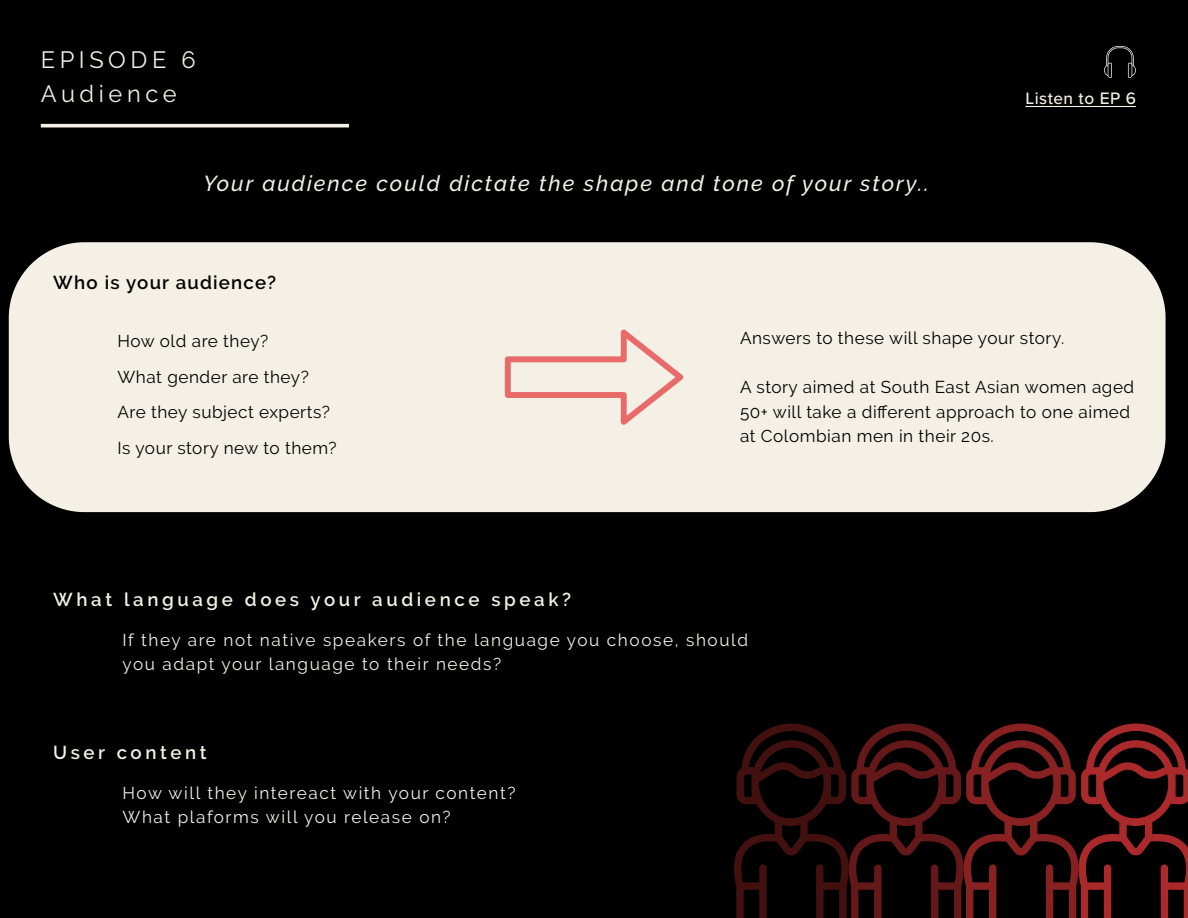
<style>
.page{position:relative;width:1188px;height:918px;background:#000}
.page>*{position:absolute;margin:0;border:0;box-sizing:border-box;transform-origin:0 0}
.t1{font:23.55px/33.5px "Raleway";letter-spacing:.195em;color:#f4f0e5}
.t2{font:italic 500 21.6px "Raleway";letter-spacing:.09em;color:#f4f0e5}
.t3{font:600 18.6px "Raleway";letter-spacing:.195em;color:#f4f0e5}
.t4{font:600 18.6px "Raleway";letter-spacing:.065em;color:#000}
.t5{font:500 17.25px "Proxima Nova";letter-spacing:.03em;color:#f4f0e5}
.t6{font:17.1px/35.7px "Raleway";letter-spacing:.03em;color:#000}
.t7{font:17.1px/24.3px "Raleway";letter-spacing:.09em;color:#f4f0e5}
</style>
<div class="page">
<hr style="left:41px;top:124px;width:308px;height:3px;background:#f4f0e5">
<div style="left:9px;top:242px;width:1157px;height:270px;background:#f4f0e5"></div>
<svg style="left:505px;top:330px;width:178px;height:95px;background:#f2dad0"></svg>
<svg style="left:734px;top:724px;width:454px;height:194px"></svg>
<hr style="left:1025px;top:106px;width:111px;height:1px;background:#f4f0e5">
<svg style="left:1104px;top:46px;width:32px;height:32px"></svg>
<h1 class="t1" style="left:41px;top:43px;width:157px">EPISODE 6<br>Audience</h1>
<p class="t2" style="left:203px;top:171px;width:727px">Your audience could dictate the shape and tone of your story..</p>
<p class="t4" style="left:53px;top:272px;width:224px">Who is your audience?</p>
<p class="t5" style="left:1025px;top:85px;width:112px">Listen to EP 6</p>
<p class="t6" style="left:118px;top:323px;width:221px">How old are they?<br>What gender are they?<br>Are they subject experts?<br>Is your story new to them?</p>
<p class="t6" style="left:740px;top:321px;width:326px">Answers to these will shape your story.</p>
<p class="t6" style="left:740px;top:375px;width:396px;line-height:24.3px">A story aimed at South East Asian women aged<br>50+ will take a different approach to one aimed at Colombian men in their 20s.</p>
<p class="t3" style="left:53px;top:589px;width:519px">What language does your audience speak?</p>
<p class="t7" style="left:123px;top:628px;width:627px">If they are not native speakers of the language you choose, should you adapt your language to their needs?</p>
<p class="t3" style="left:53px;top:741px;width:155px">User content</p>
<p class="t7" style="left:123px;top:780px;width:394px">How will they intereact with your content?<br>What plaforms will you release on?</p>
</div>
